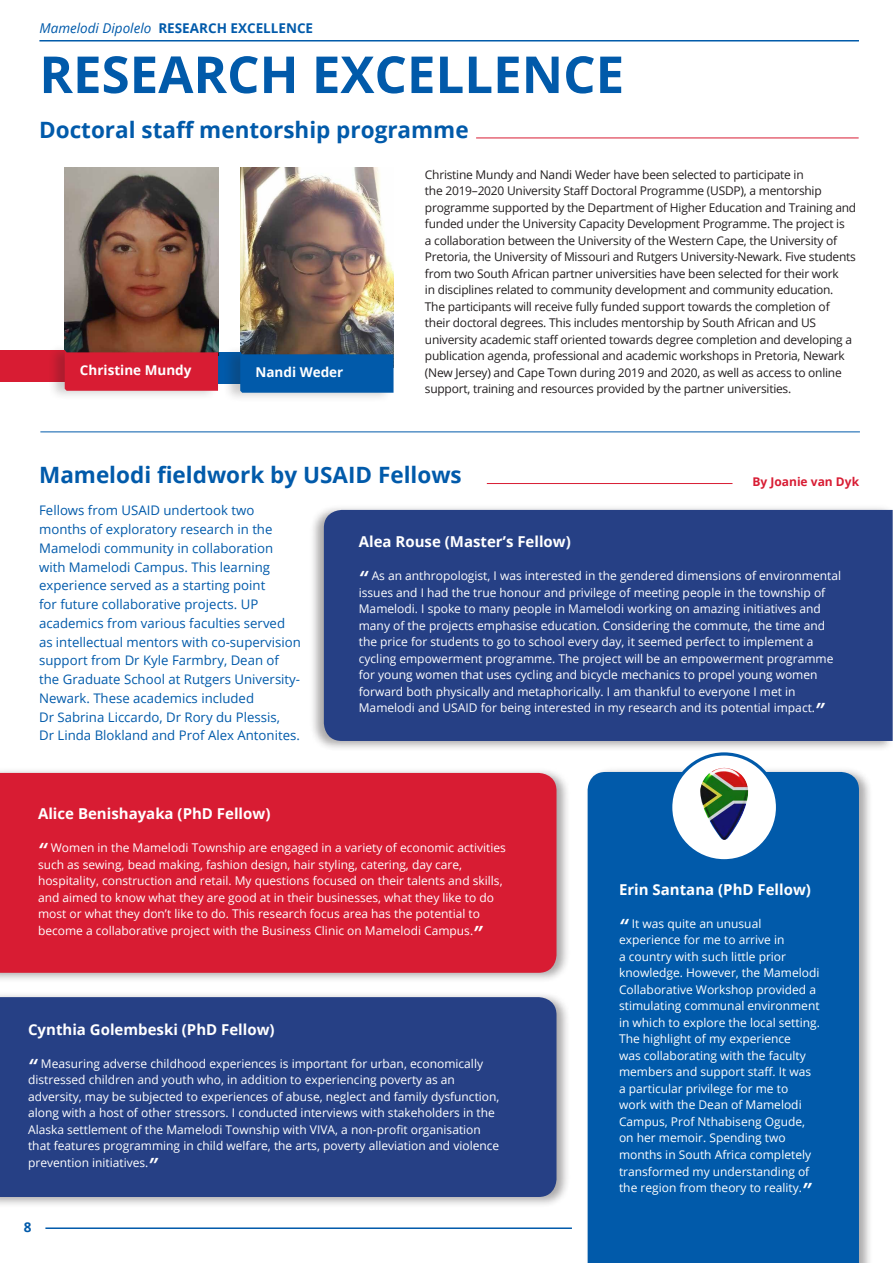
<style>
.page{position:relative;width:893px;height:1263px;background:#fff}
.page>*{position:absolute;margin:0;border:0;box-sizing:border-box;transform-origin:0 0}
.t1{font:700 51px "Open Sans";color:#015aaa}
.t2{font:700 22.5px "Open Sans";color:#015aaa}
.t3{font:700 15px "Open Sans";color:#fff}
.t4{font:700 13.5px "Open Sans";color:#015aaa}
.t5{font:700 13.5px "Open Sans";color:#fff}
.t6{font:13.2px/18.8px "Open Sans";color:#015aaa}
.t7{font:12px/16.5px "Open Sans";color:#fff}
.t8{font:12px/16.5px "Open Sans";letter-spacing:-.02em;color:#231f20}
.t9{font:700 12px "Open Sans";color:#d81c33}
.s1{font-weight:400;font-style:italic}
.s2{font-weight:600;font-style:italic;font-size:21px}
</style>
<div class="page">
<hr style="left:45px;top:1227px;width:527px;height:2px;background:#015aaa">
<hr style="left:39px;top:40px;width:820px;height:2px;background:#015aaa">
<hr style="left:487px;top:483px;width:245px;height:1px;background:#d81c33">
<div style="left:310px;top:504px;width:583px;height:247px;background:#231f20;opacity:.38"></div>
<div style="left:324px;top:510px;width:569px;height:231px;background:#264085"></div>
<div style="left:0;top:767px;width:571px;height:217px;background:#231f20;opacity:.38"></div>
<div style="left:0;top:773px;width:556px;height:200px;background:#d81c33"></div>
<div style="left:0;top:991px;width:571px;height:217px;background:#231f20;opacity:.38"></div>
<div style="left:0;top:997px;width:556px;height:200px;background:#264085"></div>
<div style="left:585px;top:766px;width:288px;height:497px;background:#231f20;opacity:.38"></div>
<div style="left:588px;top:772px;width:271px;height:491px;background:#015aaa"></div>
<div style="left:671px;top:754px;width:106px;height:107px;background:#fff;border-radius:50%"></div>
<div style="left:669px;top:752px;width:110px;height:110px;border:3px solid #015aaa;border-radius:50%"></div>
<img style="left:700px;top:768px;width:49px;height:72px">
<img style="left:240px;top:167px;width:154px;height:179px">
<div style="left:205px;top:352px;width:35px;height:32px;background:#015aaa"></div>
<div style="left:223px;top:346px;width:171px;height:57px;background:#231f20;opacity:.24"></div>
<svg style="left:240px;top:352px;width:154px;height:41px;background:#075aa4"></svg>
<hr style="left:476px;top:138px;width:383px;height:1px;background:#d81c33">
<img style="left:65px;top:167px;width:153px;height:177px">
<div style="left:0;top:350px;width:65px;height:32px;background:#d81c33"></div>
<div style="left:47px;top:344px;width:171px;height:57px;background:#231f20;opacity:.24"></div>
<svg style="left:65px;top:350px;width:153px;height:41px;background:#d11f33"></svg>
<hr style="left:40px;top:431px;width:820px;height:1px;background:#015aaa">
<p class="t4" style="left:39px;top:18px;width:275px"><span class="s1">Mamelodi Dipolelo</span> RESEARCH EXCELLENCE</p>
<p class="t1" style="left:39px;top:39px;width:586px">RESEARCH EXCELLENCE</p>
<p class="t2" style="left:39px;top:114px;width:431px">Doctoral staff mentorship programme</p>
<p class="t8" style="left:425px;top:166px;width:433px">Christine Mundy and Nandi Weder have been selected to participate in<br>the 2019–2020 University Staff Doctoral Programme (USDP), a mentorship programme supported by the Department of Higher Education and Training and funded under the University Capacity Development Programme. The project is<br>a collaboration between the University of the Western Cape, the University of Pretoria, the University of Missouri and Rutgers University-Newark. Five students from two South African partner universities have been selected for their work<br>in disciplines related to community development and community education.<br>The participants will receive fully funded support towards the completion of their doctoral degrees. This includes mentorship by South African and US university academic staff oriented towards degree completion and developing a publication agenda, professional and academic workshops in Pretoria, Newark (New Jersey) and Cape Town during 2019 and 2020, as well as access to online support, training and resources provided by the partner universities.</p>
<p class="t5" style="left:80px;top:360px;width:113px">Christine Mundy</p>
<p class="t5" style="left:255px;top:362px;width:89px">Nandi Weder</p>
<p class="t2" style="left:39px;top:458px;width:424px">Mamelodi fieldwork by USAID Fellows</p>
<p class="t9" style="left:752px;top:473px;width:108px">By Joanie van Dyk</p>
<p class="t6" style="left:39px;top:501px;width:263px">Fellows from USAID undertook two months of exploratory research in the Mamelodi community in collaboration with Mamelodi Campus. This learning experience served as a starting point<br>for future collaborative projects. UP academics from various faculties served as intellectual mentors with co-supervision support from Dr Kyle Farmbry, Dean of the Graduate School at Rutgers University-Newark. These academics included<br>Dr Sabrina Liccardo, Dr Rory du Plessis,<br>Dr Linda Blokland and Prof Alex Antonites.</p>
<p class="t3" style="left:359px;top:531px;width:214px">Alea Rouse (Master’s Fellow)</p>
<p class="t7" style="left:359px;top:567px;width:484px"><span class="s2">“</span> As an anthropologist, I was interested in the gendered dimensions of environmental issues and I had the true honour and privilege of meeting people in the township of Mamelodi. I spoke to many people in Mamelodi working on amazing initiatives and many of the projects emphasise education. Considering the commute, the time and the price for students to go to school every day, it seemed perfect to implement a cycling empowerment programme. The project will be an empowerment programme for young women that uses cycling and bicycle mechanics to propel young women forward both physically and metaphorically. I am thankful to everyone I met in Mamelodi and USAID for being interested in my research and its potential impact.<span class="s2">”</span></p>
<p class="t3" style="left:38px;top:803px;width:234px">Alice Benishayaka (PhD Fellow)</p>
<p class="t7" style="left:38px;top:839px;width:469px"><span class="s2">“</span> Women in the Mamelodi Township are engaged in a variety of economic activities such as sewing, bead making, fashion design, hair styling, catering, day care, hospitality, construction and retail. My questions focused on their talents and skills, and aimed to know what they are good at in their businesses, what they like to do most or what they don’t like to do. This research focus area has the potential to become a collaborative project with the Business Clinic on Mamelodi Campus.<span class="s2">”</span></p>
<p class="t3" style="left:28px;top:1019px;width:248px">Cynthia Golembeski (PhD Fellow)</p>
<p class="t7" style="left:28px;top:1055px;width:473px"><span class="s2">“</span> Measuring adverse childhood experiences is important for urban, economically distressed children and youth who, in addition to experiencing poverty as an adversity, may be subjected to experiences of abuse, neglect and family dysfunction, along with a host of other stressors. I conducted interviews with stakeholders in the Alaska settlement of the Mamelodi Township with VIVA, a non-profit organisation that features programming in child welfare, the arts, poverty alleviation and violence prevention initiatives.<span class="s2">”</span></p>
<p class="t4" style="left:24px;top:1217px;width:9px">8</p>
<p class="t3" style="left:619px;top:879px;width:193px">Erin Santana (PhD Fellow)</p>
<p class="t7" style="left:619px;top:915px;width:202px"><span class="s2">“</span> It was quite an unusual experience for me to arrive in<br>a country with such little prior knowledge. However, the Mamelodi<br>Collaborative Workshop provided a stimulating communal environment in which to explore the local setting.<br>The highlight of my experience<br>was collaborating with the faculty members and support staff. It was a particular privilege for me to<br>work with the Dean of Mamelodi<br>Campus, Prof Nthabiseng Ogude, on her memoir. Spending two months in South Africa completely transformed my understanding of the region from theory to reality.<span class="s2">”</span></p>
</div>
